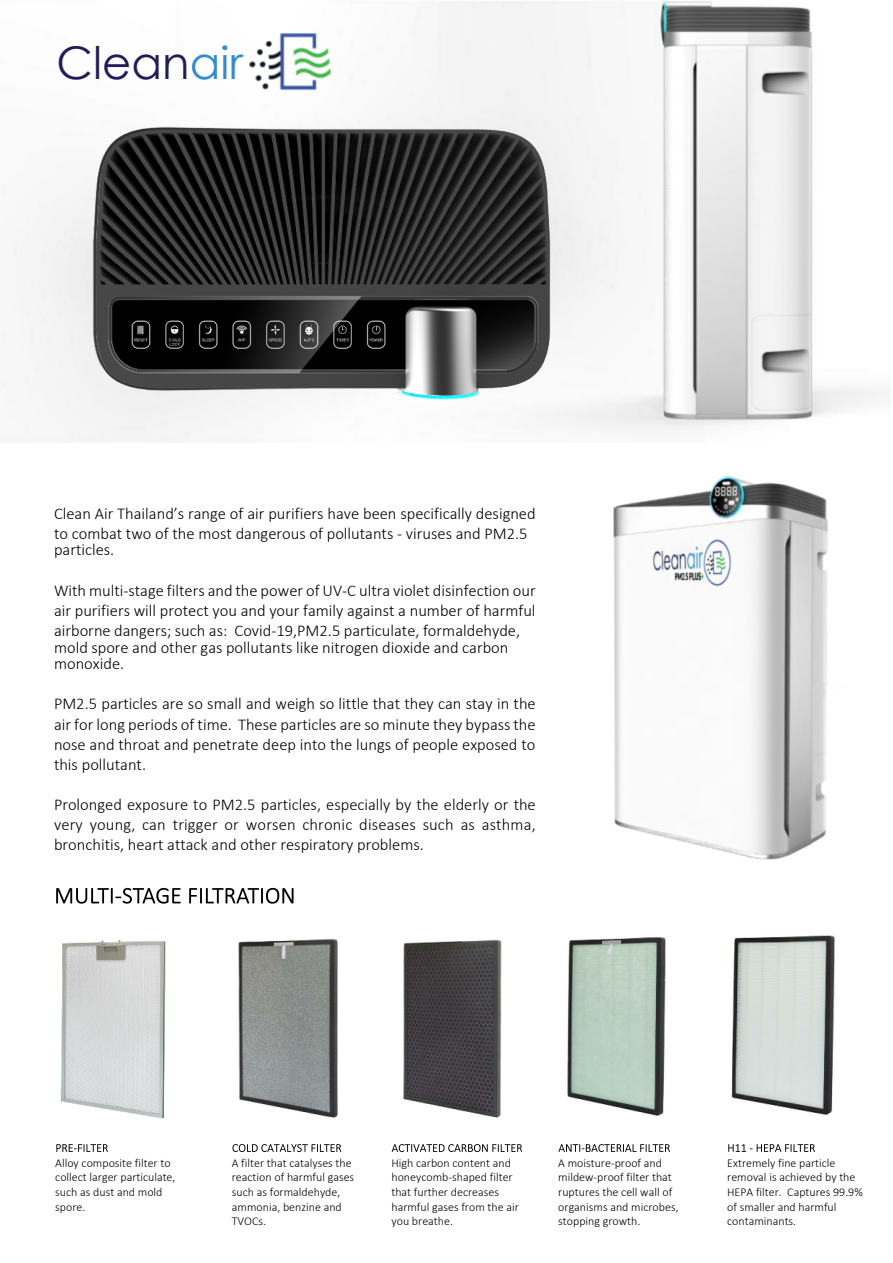
<style>
.page{position:relative;width:893px;height:1263px;background:#fff}
.page>*{position:absolute;margin:0;border:0;box-sizing:border-box;transform-origin:0 0}
.t1{font:45px "Century Gothic";color:#201d59}
.t2{font:300 16.5px/20.1px "Calibri";color:#000;text-align:justify}
.t3{font:300 12px/14.7px "Calibri";color:#000}
.s1{color:#338dcc}
</style>
<div class="page">
<img style="left:3px;top:0;width:887px;height:442px">
<img style="left:92px;top:127px;width:465px;height:273px">
<img style="left:613px;top:476px;width:215px;height:384px">
<img style="left:250px;top:34px;width:89px;height:85px">
<img style="left:60px;top:940px;width:106px;height:179px">
<img style="left:238px;top:938px;width:100px;height:180px">
<img style="left:403px;top:939px;width:99px;height:179px">
<img style="left:567px;top:937px;width:99px;height:179px">
<img style="left:731px;top:936px;width:104px;height:180px">
<svg style="left:56px;top:888px;width:125px;height:16px"></svg>
<svg style="left:189px;top:888px;width:105px;height:16px"></svg>
<svg style="left:56px;top:1144px;width:52px;height:8px"></svg>
<svg style="left:232px;top:1144px;width:109px;height:8px"></svg>
<svg style="left:392px;top:1144px;width:130px;height:8px"></svg>
<svg style="left:558px;top:1144px;width:112px;height:8px"></svg>
<svg style="left:728px;top:1144px;width:87px;height:8px"></svg>
<h1 class="t1" style="left:57px;top:46px;width:188px">Clean<span class="s1">air</span></h1>
<p class="t2" style="left:54px;top:505px;width:483px">Clean Air Thailand’s range of air purifiers have been specifically designed to combat two of the most dangerous of pollutants - viruses and PM2.5</p>
<p class="t2" style="left:54px;top:541px;width:62px">particles.</p>
<p class="t2" style="left:54px;top:582px;width:483px">With multi-stage filters and the power of UV-C ultra violet disinfection our air purifiers will protect you and your family against a number of harmful airborne dangers; such as: Covid-19,PM2.5 particulate, formaldehyde,</p>
<p class="t2" style="left:54px;top:640px;width:456px;line-height:16.5px">mold spore and other gas pollutants like nitrogen dioxide and carbon monoxide.</p>
<p class="t2" style="left:54px;top:695px;width:483px">PM2.5 particles are so small and weigh so little that they can stay in the air for long periods of time. These particles are so minute they bypass the nose and throat and penetrate deep into the lungs of people exposed to this pollutant.</p>
<p class="t2" style="left:54px;top:796px;width:483px">Prolonged exposure to PM2.5 particles, especially by the elderly or the very young, can trigger or worsen chronic diseases such as asthma, bronchitis, heart attack and other respiratory problems.</p>
<p class="t3" style="left:55px;top:1156px;width:122px">Alloy composite filter to collect larger particulate, such as dust and mold spore.</p>
<p class="t3" style="left:232px;top:1156px;width:124px">A filter that catalyses the reaction of harmful gases such as formaldehyde, ammonia, benzine and<br>TVOCs.</p>
<p class="t3" style="left:391px;top:1156px;width:129px">High carbon content and honeycomb-shaped filter that further decreases harmful gases from the air you breathe.</p>
<p class="t3" style="left:558px;top:1156px;width:122px">A moisture-proof and mildew-proof filter that ruptures the cell wall of organisms and microbes, stopping growth.</p>
<p class="t3" style="left:727px;top:1156px;width:137px">Extremely fine particle removal is achieved by the<br>HEPA filter. Captures 99.9% of smaller and harmful contaminants.</p>
</div>
